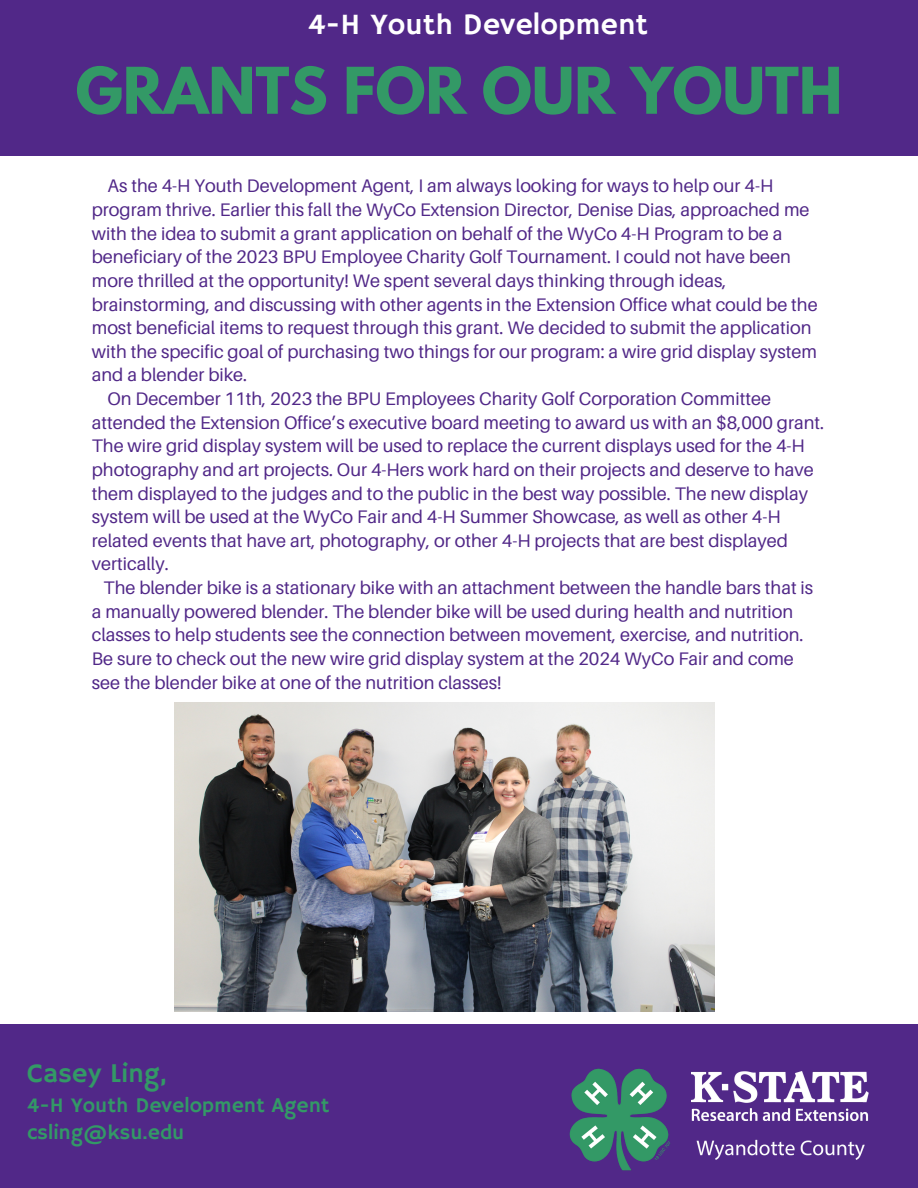
<style>
.page{position:relative;width:918px;height:1188px;background:#fff}
.page>*{position:absolute;margin:0;border:0;box-sizing:border-box;transform-origin:0 0}
.t1{font:700 57px "League Spartan";color:#396}
.t2{font:30px "Hammersmith One";color:#fff}
.t3{font:27px "Hammersmith One";color:#396}
.t4{font:21px "Hammersmith One";color:#396}
.t5{font:18.15px/23.7px "Aileron";color:#512888}
</style>
<div class="page">
<div style="left:0;top:1025px;width:918px;height:163px;background:#512888"></div>
<img style="left:569px;top:1068px;width:102px;height:103px">
<img style="left:692px;top:1072px;width:177px;height:48px">
<img style="left:696px;top:1139px;width:169px;height:21px">
<div style="left:0;top:0;width:918px;height:156px;background:#512888"></div>
<img style="left:175px;top:703px;width:540px;height:308px">
<p class="t2" style="left:308px;top:7px;width:341px">4-H Youth Development</p>
<p class="t1" style="left:76px;top:62px;width:768px">GRANTS FOR OUR YOUTH</p>
<p class="t5" style="left:92px;top:174px;width:727px;text-indent:16px">As the 4-H Youth Development Agent, I am always looking for ways to help our 4-H program thrive. Earlier this fall the WyCo Extension Director, Denise Dias, approached me with the idea to submit a grant application on behalf of the WyCo 4-H Program to be a beneficiary of the 2023 BPU Employee Charity Golf Tournament. I could not have been more thrilled at the opportunity! We spent several days thinking through ideas, brainstorming, and discussing with other agents in the Extension Office what could be the most beneficial items to request through this grant. We decided to submit the application with the specific goal of purchasing two things for our program: a wire grid display system and a blender bike.</p>
<p class="t5" style="left:92px;top:387px;width:734px;text-indent:16px">On December 11th, 2023 the BPU Employees Charity Golf Corporation Committee attended the Extension Office’s executive board meeting to award us with an $8,000 grant.</p>
<p class="t5" style="left:92px;top:434px;width:724px">The wire grid display system will be used to replace the current displays used for the 4-H photography and art projects. Our 4-Hers work hard on their projects and deserve to have them displayed to the judges and to the public in the best way possible. The new display system will be used at the WyCo Fair and 4-H Summer Showcase, as well as other 4-H related events that have art, photography, or other 4-H projects that are best displayed vertically.</p>
<p class="t5" style="left:92px;top:576px;width:723px;text-indent:12px">The blender bike is a stationary bike with an attachment between the handle bars that is a manually powered blender. The blender bike will be used during health and nutrition classes to help students see the connection between movement, exercise, and nutrition.</p>
<p class="t5" style="left:92px;top:646px;width:704px">Be sure to check out the new wire grid display system at the 2024 WyCo Fair and come see the blender bike at one of the nutrition classes!</p>
<p class="t3" style="left:27px;top:1058px;width:141px">Casey Ling,</p>
<p class="t4" style="left:27px;top:1094px;width:304px">4-H Youth Development Agent</p>
<p class="t4" style="left:27px;top:1121px;width:159px">csling@ksu.edu</p>
</div>
